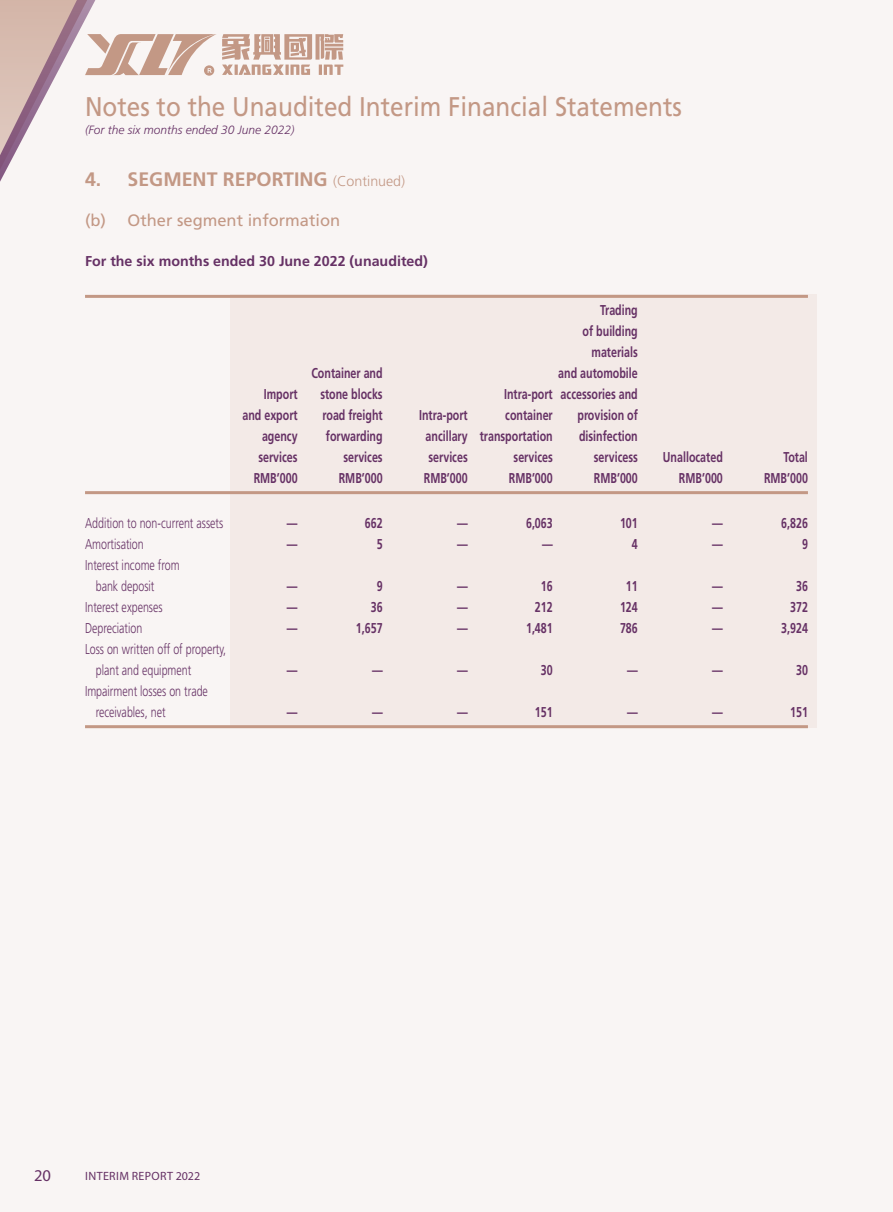
<style>
.page{position:relative;width:893px;height:1212px;background:#fff}
.page>*{position:absolute;margin:0;border:0;box-sizing:border-box;transform-origin:0 0}
.t1{font:27px "Frutiger LT Std";color:#c39885;scale:.9 1}
.t2{font:700 19.5px "Frutiger LT Std";color:#c39885}
.t3{font:16.5px "Frutiger LT Std";color:#c39885}
.t4{font:16.5px "Myriad Pro";color:#663165}
.t5{font:700 14.25px/21px "Frutiger LT Std";color:#663165;text-align:right;scale:.75 1}
.t6{font:300 14.25px/21px "Frutiger LT Std";color:#663165;scale:.75 1}
.t7{font:700 14.25px "Frutiger LT Std";color:#663165}
.t8{font:italic 300 12px "Frutiger LT Std";color:#663165}
.t9{font:12px "Myriad Pro";letter-spacing:.03em;color:#663165}
.s1{font-weight:300;font-size:14.25px}
</style>
<div class="page">
<div style="left:0;top:0;width:892px;height:1212px;background:#f9f5f4"></div>
<svg style="left:0;top:0;width:197px;height:295px"></svg>
<svg style="left:85px;top:34px;width:258px;height:42px"></svg>
<div style="left:230px;top:295px;width:586px;height:433px;background:#f3eae7"></div>
<hr style="left:85px;top:295px;width:723px;height:3px;background:#c39885">
<hr style="left:85px;top:491px;width:723px;height:3px;background:#c39885">
<hr style="left:85px;top:725px;width:723px;height:3px;background:#c39885">
<h1 class="t1" style="left:85px;top:91px;width:665px">Notes to the Unaudited Interim Financial Statements</h1>
<p class="t8" style="left:85px;top:122px;width:211px">(For the six months ended 30 June 2022)</p>
<h2 class="t2" style="left:85px;top:168px;width:322px">4. SEGMENT REPORTING <span class="s1">(Continued)</span></h2>
<p class="t3" style="left:85px;top:210px;width:257px">(b) Other segment information</p>
<p class="t7" style="left:85px;top:253px;width:344px">For the six months ended 30 June 2022 (unaudited)</p>
<p class="t5" style="left:583px;top:300px;width:75px">Trading<br>of building materials</p>
<p class="t5" style="left:311px;top:363px;width:97px">Container and</p>
<p class="t5" style="left:558px;top:363px;width:108px">and automobile</p>
<p class="t5" style="left:264px;top:384px;width:47px">Import</p>
<p class="t5" style="left:320px;top:384px;width:85px">stone blocks</p>
<p class="t5" style="left:504px;top:384px;width:180px">Intra-port accessories and</p>
<p class="t5" style="left:242px;top:405px;width:75px">and export</p>
<p class="t5" style="left:322px;top:405px;width:82px">road freight</p>
<p class="t5" style="left:419px;top:405px;width:66px">Intra-port</p>
<p class="t5" style="left:505px;top:405px;width:65px">container</p>
<p class="t5" style="left:577px;top:405px;width:82px">provision of</p>
<p class="t5" style="left:262px;top:426px;width:49px">agency</p>
<p class="t5" style="left:326px;top:426px;width:77px">forwarding</p>
<p class="t5" style="left:426px;top:426px;width:171px">ancillary transportation</p>
<p class="t5" style="left:579px;top:426px;width:80px">disinfection</p>
<p class="t5" style="left:258px;top:447px;width:54px">services</p>
<p class="t5" style="left:343px;top:447px;width:54px">services</p>
<p class="t5" style="left:429px;top:447px;width:54px">services</p>
<p class="t5" style="left:514px;top:447px;width:54px">services</p>
<p class="t5" style="left:594px;top:447px;width:60px">servicess</p>
<p class="t5" style="left:663px;top:447px;width:81px">Unallocated</p>
<p class="t5" style="left:784px;top:447px;width:34px">Total</p>
<p class="t5" style="left:254px;top:468px;width:60px">RMB’000</p>
<p class="t5" style="left:339px;top:468px;width:60px">RMB’000</p>
<p class="t5" style="left:424px;top:468px;width:60px">RMB’000</p>
<p class="t5" style="left:509px;top:468px;width:60px">RMB’000</p>
<p class="t5" style="left:594px;top:468px;width:60px">RMB’000</p>
<p class="t5" style="left:679px;top:468px;width:60px">RMB’000</p>
<p class="t5" style="left:764px;top:468px;width:60px">RMB’000</p>
<p class="t6" style="left:85px;top:513px;width:186px">Addition to non-current assets</p>
<p class="t5" style="left:287px;top:513px;width:16px">—</p>
<p class="t5" style="left:365px;top:513px;width:25px">662</p>
<p class="t5" style="left:457px;top:513px;width:16px">—</p>
<p class="t5" style="left:526px;top:513px;width:37px">6,063</p>
<p class="t5" style="left:620px;top:513px;width:25px">101</p>
<p class="t5" style="left:712px;top:513px;width:16px">—</p>
<p class="t5" style="left:781px;top:513px;width:37px">6,826</p>
<p class="t6" style="left:85px;top:534px;width:80px">Amortisation</p>
<p class="t5" style="left:287px;top:534px;width:16px">—</p>
<p class="t5" style="left:377px;top:534px;width:9px">5</p>
<p class="t5" style="left:457px;top:534px;width:16px">—</p>
<p class="t5" style="left:542px;top:534px;width:16px">—</p>
<p class="t5" style="left:632px;top:534px;width:9px">4</p>
<p class="t5" style="left:712px;top:534px;width:16px">—</p>
<p class="t5" style="left:802px;top:534px;width:9px">9</p>
<p class="t6" style="left:96px;top:555px;width:113px;text-indent:-11px">Interest income from bank deposit</p>
<p class="t5" style="left:287px;top:576px;width:16px">—</p>
<p class="t5" style="left:377px;top:576px;width:9px">9</p>
<p class="t5" style="left:457px;top:576px;width:16px">—</p>
<p class="t5" style="left:541px;top:576px;width:17px">16</p>
<p class="t5" style="left:626px;top:576px;width:17px">11</p>
<p class="t5" style="left:712px;top:576px;width:16px">—</p>
<p class="t5" style="left:796px;top:576px;width:17px">36</p>
<p class="t6" style="left:85px;top:597px;width:105px">Interest expenses</p>
<p class="t5" style="left:287px;top:597px;width:16px">—</p>
<p class="t5" style="left:371px;top:597px;width:17px">36</p>
<p class="t5" style="left:457px;top:597px;width:16px">—</p>
<p class="t5" style="left:535px;top:597px;width:25px">212</p>
<p class="t5" style="left:620px;top:597px;width:25px">124</p>
<p class="t5" style="left:712px;top:597px;width:16px">—</p>
<p class="t5" style="left:790px;top:597px;width:25px">372</p>
<p class="t6" style="left:85px;top:618px;width:78px">Depreciation</p>
<p class="t5" style="left:287px;top:618px;width:16px">—</p>
<p class="t5" style="left:356px;top:618px;width:37px">1,657</p>
<p class="t5" style="left:457px;top:618px;width:16px">—</p>
<p class="t5" style="left:526px;top:618px;width:37px">1,481</p>
<p class="t5" style="left:620px;top:618px;width:25px">786</p>
<p class="t5" style="left:712px;top:618px;width:16px">—</p>
<p class="t5" style="left:781px;top:618px;width:37px">3,924</p>
<p class="t6" style="left:96px;top:639px;width:175px;text-indent:-11px">Loss on written off of property, plant and equipment</p>
<p class="t5" style="left:287px;top:660px;width:16px">—</p>
<p class="t5" style="left:372px;top:660px;width:16px">—</p>
<p class="t5" style="left:457px;top:660px;width:16px">—</p>
<p class="t5" style="left:541px;top:660px;width:17px">30</p>
<p class="t5" style="left:627px;top:660px;width:16px">—</p>
<p class="t5" style="left:712px;top:660px;width:16px">—</p>
<p class="t5" style="left:796px;top:660px;width:17px">30</p>
<p class="t6" style="left:96px;top:681px;width:151px;text-indent:-11px">Impairment losses on trade receivables, net</p>
<p class="t5" style="left:287px;top:702px;width:16px">—</p>
<p class="t5" style="left:372px;top:702px;width:16px">—</p>
<p class="t5" style="left:457px;top:702px;width:16px">—</p>
<p class="t5" style="left:535px;top:702px;width:25px">151</p>
<p class="t5" style="left:627px;top:702px;width:16px">—</p>
<p class="t5" style="left:712px;top:702px;width:16px">—</p>
<p class="t5" style="left:790px;top:702px;width:25px">151</p>
<p class="t4" style="left:34px;top:1166px;width:18px">20</p>
<p class="t9" style="left:85px;top:1168px;width:117px">INTERIM REPORT 2022</p>
</div>
